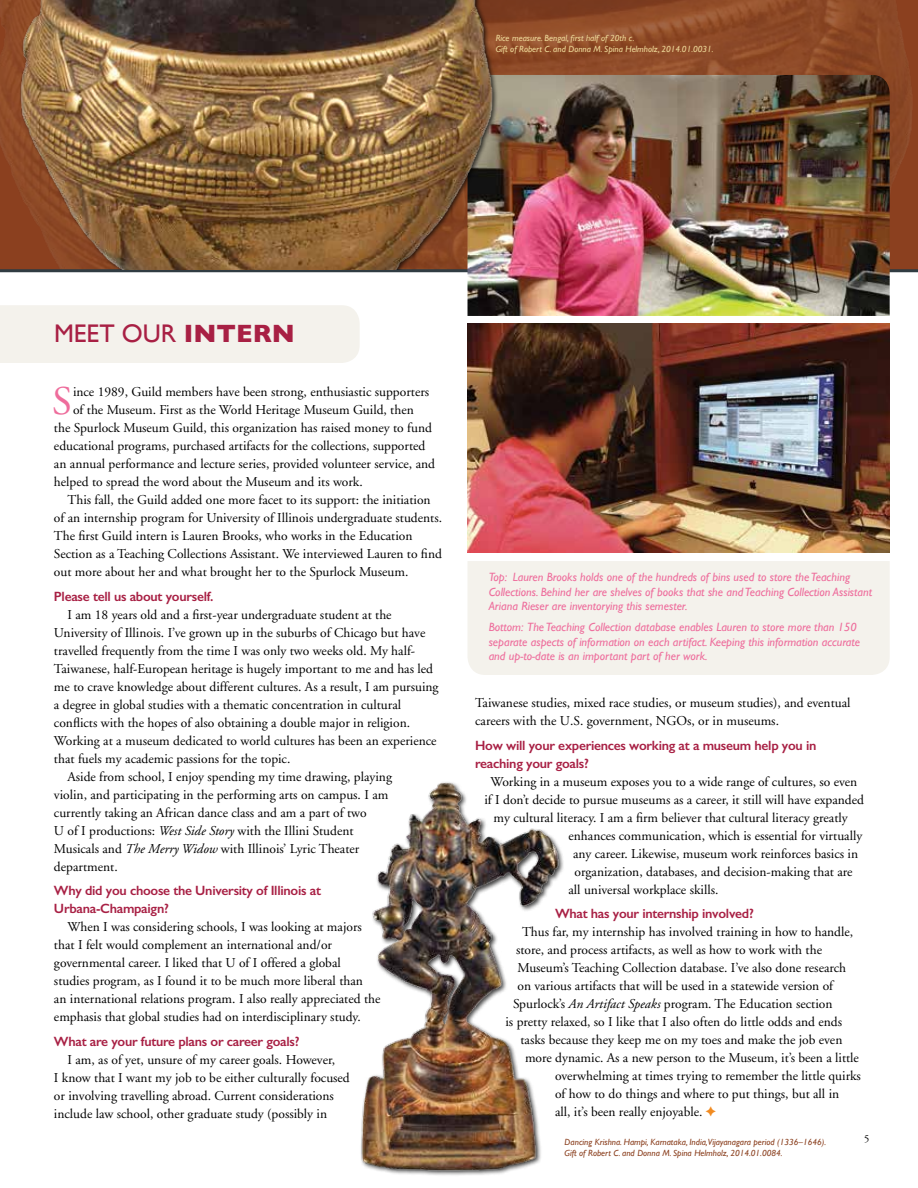
<style>
.page{position:relative;width:918px;height:1188px;background:#fff}
.page>*{position:absolute;margin:0;border:0;box-sizing:border-box;transform-origin:0 0}
.t1{font:40.65px "Adobe Garamond";color:#ee6d9c}
.t2{font:25.5px "Gill Sans";color:#a82044}
.t3{font:13.5px/18px "Adobe Garamond";color:#000}
.t4{font:600 13.5px/18px "Gill Sans";letter-spacing:-.02em;color:#a82044}
.t5{font:italic 12px/14.4px "Gill Sans";color:#ee6d9c}
.t6{font:10.5px "Adobe Garamond";color:#000}
.t7{font:italic 9px/10.5px "Gill Sans";color:#8b401f}
.t8{font:italic 9px/10.5px "Gill Sans";color:#eed898}
.s1{font-weight:700}
.s2{font-style:italic}
.s3{color:#f18b21}
</style>
<div class="page">
<div style="left:0;top:305px;width:360px;height:58px;background:#f4f2ec"></div>
<img style="left:0;top:0;width:917px;height:269px">
<hr style="left:0;top:269px;width:918px;height:3px;background:#303c42">
<img style="left:468px;top:75px;width:422px;height:241px">
<img style="left:468px;top:323px;width:422px;height:229px">
<img style="left:14px;top:0;width:481px;height:269px">
<img style="left:361px;top:782px;width:203px;height:393px">
<div style="left:468px;top:561px;width:422px;height:114px;background:#f4f2ec"></div>
<p class="t8" style="left:496px;top:33px;width:219px">Rice measure. Bengal, first half of 20th c.<br>Gift of Robert C. and Donna M. Spina Helmholz, 2014.01.0031.</p>
<h2 class="t2" style="left:54px;top:318px;width:242px">MEET OUR <span class="s1">INTERN</span></h2>
<h1 class="t1" style="left:52px;top:379px;width:21px">S</h1>
<p class="t3" style="left:73px;top:383px;width:358px">ince 1989, Guild members have been strong, enthusiastic supporters</p>
<p class="t3" style="left:73px;top:401px;width:342px">of the Museum. First as the World Heritage Museum Guild, then</p>
<p class="t3" style="left:54px;top:419px;width:379px">the Spurlock Museum Guild, this organization has raised money to fund</p>
<p class="t3" style="left:54px;top:437px;width:373px">educational programs, purchased artifacts for the collections, supported</p>
<p class="t3" style="left:54px;top:455px;width:383px">an annual performance and lecture series, provided volunteer service, and</p>
<p class="t3" style="left:54px;top:473px;width:310px">helped to spread the word about the Museum and its work.</p>
<p class="t3" style="left:67px;top:491px;width:365px">This fall, the Guild added one more facet to its support: the initiation</p>
<p class="t3" style="left:54px;top:509px;width:390px">of an internship program for University of Illinois undergraduate students.</p>
<p class="t3" style="left:54px;top:527px;width:360px">The first Guild intern is Lauren Brooks, who works in the Education</p>
<p class="t3" style="left:54px;top:545px;width:389px">Section as a Teaching Collections Assistant. We interviewed Lauren to find</p>
<p class="t3" style="left:54px;top:563px;width:356px">out more about her and what brought her to the Spurlock Museum.</p>
<p class="t4" style="left:54px;top:587px;width:161px">Please tell us about yourself.</p>
<p class="t3" style="left:67px;top:606px;width:326px">I am 18 years old and a first-year undergraduate student at the</p>
<p class="t3" style="left:54px;top:624px;width:373px">University of Illinois. I’ve grown up in the suburbs of Chicago but have</p>
<p class="t3" style="left:54px;top:642px;width:363px">travelled frequently from the time I was only two weeks old. My half-</p>
<p class="t3" style="left:54px;top:660px;width:381px">Taiwanese, half-European heritage is hugely important to me and has led</p>
<p class="t3" style="left:54px;top:678px;width:386px">me to crave knowledge about different cultures. As a result, I am pursuing</p>
<p class="t3" style="left:54px;top:696px;width:349px">a degree in global studies with a thematic concentration in cultural</p>
<p class="t3" style="left:54px;top:714px;width:358px">conflicts with the hopes of also obtaining a double major in religion.</p>
<p class="t3" style="left:54px;top:732px;width:384px">Working at a museum dedicated to world cultures has been an experience</p>
<p class="t3" style="left:54px;top:750px;width:238px">that fuels my academic passions for the topic.</p>
<p class="t3" style="left:67px;top:768px;width:326px">Aside from school, I enjoy spending my time drawing, playing</p>
<p class="t3" style="left:54px;top:786px;width:336px">violin, and participating in the performing arts on campus. I am</p>
<p class="t3" style="left:54px;top:804px;width:314px">currently taking an African dance class and am a part of two</p>
<p class="t3" style="left:54px;top:822px;width:301px">U of I productions: <span class="s2">West Side Story</span> with the Illini Student</p>
<p class="t3" style="left:54px;top:840px;width:307px">Musicals and <span class="s2">The Merry Widow</span> with Illinois’ Lyric Theater</p>
<p class="t3" style="left:54px;top:858px;width:65px">department.</p>
<p class="t4" style="left:54px;top:882px;width:269px">Why did you choose the University of Illinois at<br>Urbana-Champaign?</p>
<p class="t3" style="left:54px;top:918px;width:328px;text-indent:14px">When I was considering schools, I was looking at majors that I felt would complement an international and/or governmental career. I liked that U of I offered a global<br>studies program, as I found it to be much more liberal than<br>an international relations program. I also really appreciated the emphasis that global studies had on interdisciplinary study.</p>
<p class="t4" style="left:54px;top:1032px;width:247px">What are your future plans or career goals?</p>
<p class="t3" style="left:54px;top:1051px;width:297px;text-indent:14px">I am, as of yet, unsure of my career goals. However,<br>I know that I want my job to be either culturally focused or involving travelling abroad. Current considerations include law school, other graduate study (possibly in</p>
<p class="t5" style="left:489px;top:570px;width:385px">Top: Lauren Brooks holds one of the hundreds of bins used to store the Teaching<br>Collections. Behind her are shelves of books that she and Teaching Collection Assistant<br>Ariana Rieser are inventorying this semester.</p>
<p class="t5" style="left:489px;top:620px;width:373px">Bottom: The Teaching Collection database enables Lauren to store more than 150 separate aspects of information on each artifact. Keeping this information accurate and up-to-date is an important part of her work.</p>
<p class="t3" style="left:475px;top:694px;width:377px">Taiwanese studies, mixed race studies, or museum studies), and eventual careers with the U.S. government, NGOs, or in museums.</p>
<p class="t4" style="left:475px;top:736px;width:343px">How will your experiences working at a museum help you in reaching your goals?</p>
<p class="t3" style="left:490px;top:773px;width:368px">Working in a museum exposes you to a wide range of cultures, so even</p>
<p class="t3" style="left:485px;top:791px;width:381px">if I don’t decide to pursue museums as a career, it still will have expanded</p>
<p class="t3" style="left:494px;top:809px;width:356px">my cultural literacy. I am a firm believer that cultural literacy greatly</p>
<p class="t3" style="left:569px;top:827px;width:295px">enhances communication, which is essential for virtually</p>
<p class="t3" style="left:573px;top:845px;width:287px">any career. Likewise, museum work reinforces basics in</p>
<p class="t3" style="left:575px;top:863px;width:280px">organization, databases, and decision-making that are</p>
<p class="t3" style="left:569px;top:881px;width:151px">all universal workplace skills.</p>
<p class="t4" style="left:555px;top:905px;width:200px">What has your internship involved?</p>
<p class="t3" style="left:522px;top:924px;width:333px">Thus far, my internship has involved training in how to handle,</p>
<p class="t3" style="left:516px;top:942px;width:307px">store, and process artifacts, as well as how to work with the</p>
<p class="t3" style="left:518px;top:960px;width:330px">Museum’s Teaching Collection database. I’ve also done research</p>
<p class="t3" style="left:518px;top:977px;width:317px">on various artifacts that will be used in a statewide version of</p>
<p class="t3" style="left:513px;top:995px;width:321px">Spurlock’s <span class="s2">An Artifact Speaks</span> program. The Education section</p>
<p class="t3" style="left:506px;top:1013px;width:338px">is pretty relaxed, so I like that I also often do little odds and ends</p>
<p class="t3" style="left:521px;top:1031px;width:323px">tasks because they keep me on my toes and make the job even</p>
<p class="t3" style="left:525px;top:1049px;width:335px">more dynamic. As a new person to the Museum, it’s been a little</p>
<p class="t3" style="left:555px;top:1067px;width:307px">overwhelming at times trying to remember the little quirks</p>
<p class="t3" style="left:555px;top:1085px;width:286px">of how to do things and where to put things, but all in</p>
<p class="t3" style="left:555px;top:1103px;width:163px">all, it’s been really enjoyable. <span class="s3">✦</span></p>
<p class="t7" style="left:565px;top:1137px;width:263px">Dancing Krishna. Hampi, Karnataka, India,Vijayanagara period (1336–1646).<br>Gift of Robert C. and Donna M. Spina Helmholz, 2014.01.0084.</p>
<p class="t6" style="left:864px;top:1133px;width:7px">5</p>
</div>
